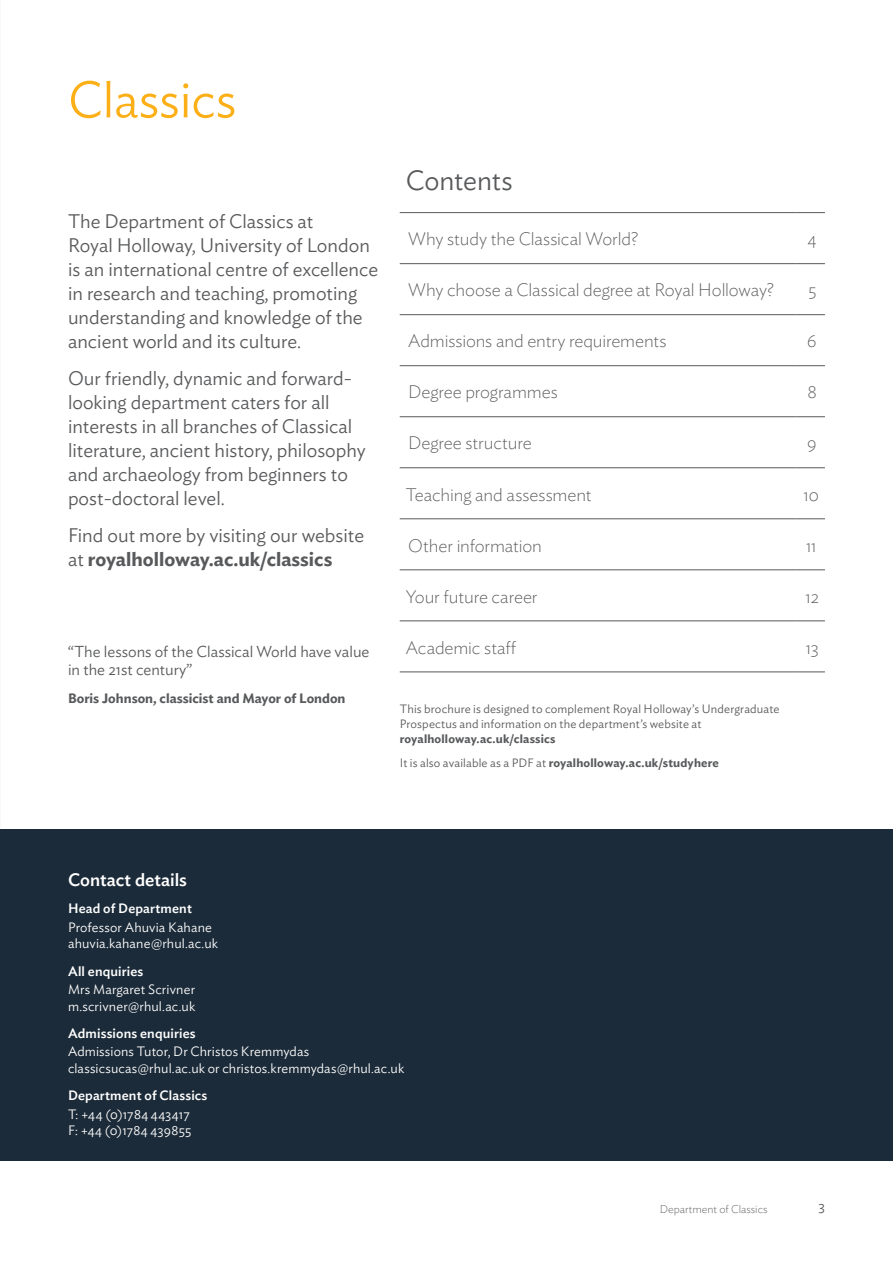
<style>
.page{position:relative;width:893px;height:1263px;background:#fff}
.page>*{position:absolute;margin:0;border:0;box-sizing:border-box;transform-origin:0 0}
.t1{font:300 51px "Ideal Sans";color:#fcaf17}
.t2{font:300 27.75px "Ideal Sans";letter-spacing:-.005em;color:#58595b}
.t3{font:300 19.5px/24px "Ideal Sans";color:#58595b}
.t4{font:200 18px "Ideal Sans";letter-spacing:-.005em;color:#58595b}
.t5{font:500 18px "Ideal Sans";color:#fff}
.t6{font:300 15.75px/18px "Ideal Sans";color:#58595b}
.t7{font:300 14.25px "Ideal Sans";color:#58595b}
.t8{font:300 13.5px/16.5px "Ideal Sans";letter-spacing:.01em;color:#fff}
.t9{font:500 13.5px "Ideal Sans";letter-spacing:.01em;color:#fff}
.t10{font:600 13.5px "Ideal Sans";color:#58595b}
.t11{font:300 12px/15px "Ideal Sans";letter-spacing:.01em;color:#58595b}
.t12{font:600 12px/24px "Ideal Sans";letter-spacing:.015em;color:#58595b}
.t13{font:200 11.25px "Ideal Sans";color:#58595b}
.s1{font-weight:600}
.s2{font-weight:300}
</style>
<div class="page">
<hr style="left:400px;top:467px;width:395px;height:1px;background:#58595b">
<hr style="left:795px;top:467px;width:30px;height:1px;background:#58595b">
<hr style="left:400px;top:518px;width:395px;height:1px;background:#58595b">
<hr style="left:795px;top:518px;width:30px;height:1px;background:#58595b">
<hr style="left:400px;top:569px;width:395px;height:1px;background:#58595b">
<hr style="left:795px;top:569px;width:30px;height:1px;background:#58595b">
<hr style="left:400px;top:620px;width:395px;height:1px;background:#58595b">
<hr style="left:795px;top:620px;width:30px;height:1px;background:#58595b">
<hr style="left:400px;top:671px;width:395px;height:1px;background:#58595b">
<hr style="left:795px;top:671px;width:30px;height:1px;background:#58595b">
<hr style="left:795px;top:212px;width:30px;height:1px;background:#58595b">
<hr style="left:795px;top:263px;width:30px;height:1px;background:#58595b">
<hr style="left:795px;top:314px;width:30px;height:1px;background:#58595b">
<hr style="left:795px;top:365px;width:30px;height:1px;background:#58595b">
<hr style="left:795px;top:416px;width:30px;height:1px;background:#58595b">
<hr style="left:400px;top:212px;width:395px;height:1px;background:#58595b">
<hr style="left:400px;top:263px;width:395px;height:1px;background:#58595b">
<hr style="left:400px;top:314px;width:395px;height:1px;background:#58595b">
<hr style="left:400px;top:365px;width:395px;height:1px;background:#58595b">
<hr style="left:400px;top:416px;width:395px;height:1px;background:#58595b">
<div style="left:0;top:829px;width:893px;height:332px;background:#1c2b39"></div>
<h1 class="t1" style="left:68px;top:61px;width:170px">Classics</h1>
<p class="t3" style="left:68px;top:208px;width:312px">The Department of Classics at<br>Royal Holloway, University of London is an international centre of excellence in research and teaching, promoting understanding and knowledge of the ancient world and its culture.</p>
<p class="t3" style="left:68px;top:365px;width:299px">Our friendly, dynamic and forward&shy;looking department caters for all interests in all branches of Classical literature, ancient history, philosophy and archaeology from beginners to post-doctoral level.</p>
<p class="t3" style="left:68px;top:521px;width:298px">Find out more by visiting our website at <span class="s1">royalholloway.ac.uk/classics</span></p>
<p class="t6" style="left:68px;top:641px;width:303px">“The lessons of the Classical World have value in the 21st century”</p>
<p class="t10" style="left:68px;top:687px;width:279px">Boris Johnson, classicist and Mayor of London</p>
<h2 class="t2" style="left:406px;top:159px;width:108px">Contents</h2>
<p class="t4" style="left:408px;top:225px;width:231px">Why study the Classical World?</p>
<p class="t4" style="left:808px;top:225px;width:10px">4</p>
<p class="t4" style="left:408px;top:276px;width:367px">Why choose a Classical degree at Royal Holloway?</p>
<p class="t4" style="left:808px;top:276px;width:10px">5</p>
<p class="t4" style="left:408px;top:327px;width:260px">Admissions and entry requirements</p>
<p class="t4" style="left:807px;top:327px;width:11px">6</p>
<p class="t4" style="left:408px;top:378px;width:151px">Degree programmes</p>
<p class="t4" style="left:808px;top:378px;width:10px">8</p>
<p class="t4" style="left:408px;top:429px;width:125px">Degree structure</p>
<p class="t4" style="left:807px;top:429px;width:11px">9</p>
<p class="t4" style="left:406px;top:480px;width:187px">Teaching and assessment</p>
<p class="t4" style="left:803px;top:480px;width:17px">10</p>
<p class="t4" style="left:408px;top:531px;width:135px">Other information</p>
<p class="t4" style="left:806px;top:531px;width:12px">11</p>
<p class="t4" style="left:406px;top:582px;width:133px">Your future career</p>
<p class="t4" style="left:806px;top:582px;width:15px">12</p>
<p class="t4" style="left:406px;top:633px;width:112px">Academic staff</p>
<p class="t4" style="left:806px;top:633px;width:14px">13</p>
<p class="t11" style="left:400px;top:700px;width:381px">This brochure is designed to complement Royal Holloway’s Undergraduate<br>Prospectus and information on the department’s website at</p>
<p class="t12" style="left:400px;top:726px;width:321px">royalholloway.ac.uk/classics<br><span class="s2">It is also available as a PDF at</span> royalholloway.ac.uk/studyhere</p>
<p class="t5" style="left:68px;top:866px;width:121px">Contact details</p>
<p class="t9" style="left:68px;top:898px;width:125px">Head of Department</p>
<p class="t8" style="left:68px;top:918px;width:152px">Professor Ahuvia Kahane ahuvia.kahane@rhul.ac.uk</p>
<p class="t9" style="left:68px;top:960px;width:77px">All enquiries</p>
<p class="t8" style="left:68px;top:980px;width:129px">Mrs Margaret Scrivner m.scrivner@rhul.ac.uk</p>
<p class="t9" style="left:68px;top:1023px;width:129px">Admissions enquiries</p>
<p class="t8" style="left:68px;top:1042px;width:338px">Admissions Tutor, Dr Christos Kremmydas classicsucas@rhul.ac.uk or christos.kremmydas@rhul.ac.uk</p>
<p class="t9" style="left:68px;top:1085px;width:141px">Department of Classics</p>
<p class="t8" style="left:68px;top:1104px;width:125px">T: +44 (0)1784 443417<br>F: +44 (0)1784 439855</p>
<p class="t13" style="left:660px;top:1200px;width:109px">Department of Classics</p>
<p class="t7" style="left:818px;top:1195px;width:8px">3</p>
</div>
